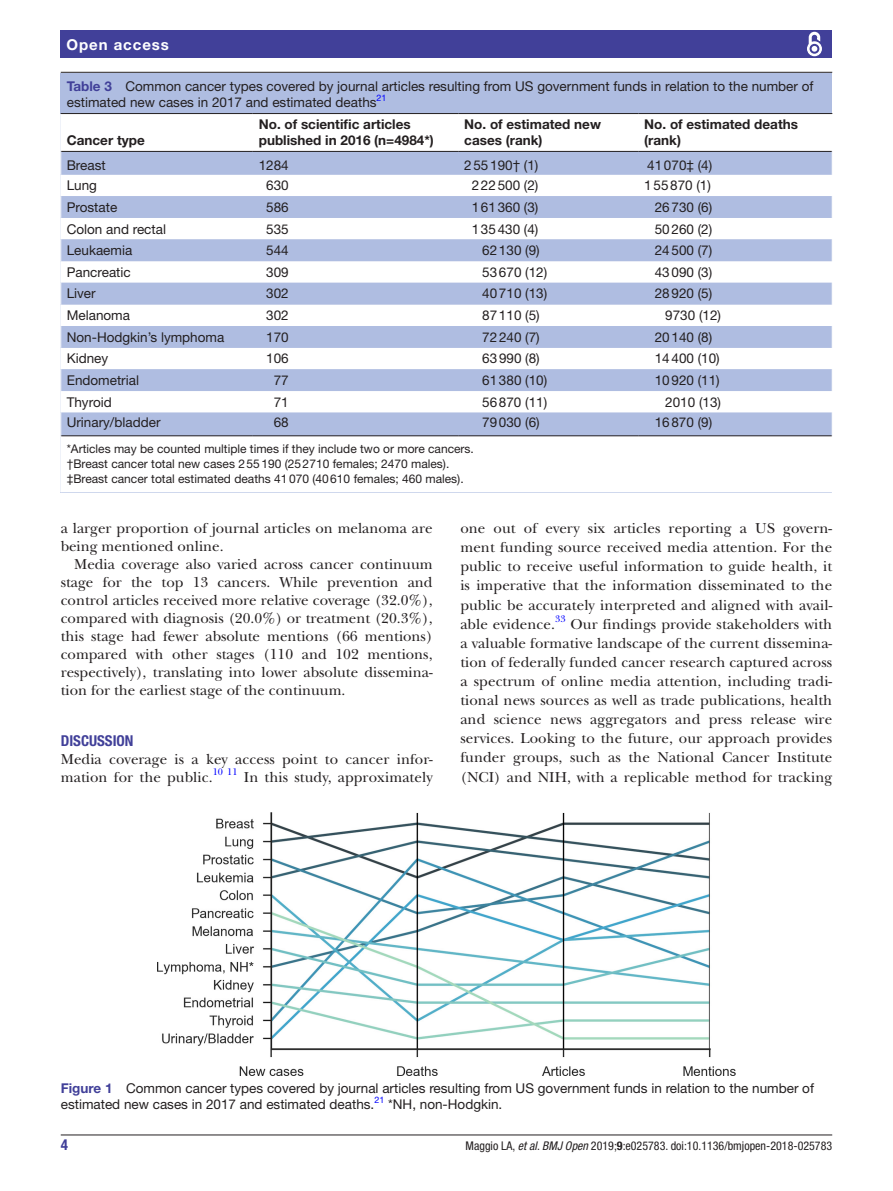
<style>
.page{position:relative;width:893px;height:1191px;background:#fff}
.page>*{position:absolute;margin:0;border:0;box-sizing:border-box;transform-origin:0 0}
.t1{font:15px/19px "New Baskerville";letter-spacing:.005em;color:#231f20;text-align:justify}
.t2{font:700 condensed 15px "Helvetica Neue LT Std";color:#414099}
.t3{font:700 15px "Helvetica Neue LT Std";letter-spacing:.065em;color:#fff}
.t4{font:13.5px/16.5px "Helvetica Neue LT Std";color:#231f20}
.t5{font:700 13.5px/16.2px "Helvetica Neue LT Std";color:#231f20}
.t6{font:12px/15px "Helvetica Neue LT Std";color:#231f20}
.t7{font:condensed 12px "Helvetica Neue LT Std";color:#231f20}
.t8{font:9.9px "New Baskerville";color:#00f}
.s1{font-weight:700;color:#414099}
.s2{font-style:italic}
.s3{font-weight:700}
</style>
<div class="page">
<hr style="left:61px;top:1134px;width:771px;height:1px;background:#231f20">
<div style="left:61px;top:31px;width:771px;height:27px;background:#414099"></div>
<svg style="left:807px;top:31px;width:15px;height:26px"></svg>
<div style="left:61px;top:73px;width:771px;height:419px;background:#afbde1"></div>
<hr style="left:61px;top:72px;width:771px;height:1px;background:#231f20">
<div style="left:61px;top:114px;width:771px;height:378px;background:#fff"></div>
<svg style="left:61px;top:152px;width:771px;height:283px"></svg>
<hr style="left:61px;top:113px;width:192px;height:1px;background:#231f20">
<hr style="left:61px;top:151px;width:192px;height:1px;background:#231f20">
<hr style="left:253px;top:113px;width:205px;height:1px;background:#231f20">
<hr style="left:253px;top:151px;width:205px;height:1px;background:#231f20">
<hr style="left:458px;top:113px;width:180px;height:1px;background:#231f20">
<hr style="left:458px;top:151px;width:180px;height:1px;background:#231f20">
<hr style="left:638px;top:113px;width:194px;height:1px;background:#231f20">
<hr style="left:638px;top:151px;width:194px;height:1px;background:#231f20">
<hr style="left:253px;top:435px;width:205px;height:1px;background:#231f20">
<hr style="left:458px;top:435px;width:180px;height:1px;background:#231f20">
<hr style="left:638px;top:435px;width:194px;height:1px;background:#231f20">
<hr style="left:61px;top:435px;width:192px;height:1px;background:#231f20">
<svg style="left:60px;top:151px;width:1px;height:285px"></svg>
<hr style="left:67px;top:452px;width:765px;height:2px;background:#fff">
<hr style="left:67px;top:467px;width:765px;height:2px;background:#fff">
<hr style="left:67px;top:482px;width:765px;height:2px;background:#fff">
<img style="left:157px;top:812px;width:579px;height:263px">
<p class="t3" style="left:66px;top:35px;width:104px">Open access</p>
<p class="t4" style="left:67px;top:77px;width:748px"><span class="s1">Table 3</span> Common cancer types covered by journal articles resulting from US government funds in relation to the number of estimated new cases in 2017 and estimated deaths<sup>21</sup></p>
<p class="t5" style="left:67px;top:132px;width:80px">Cancer type</p>
<p class="t5" style="left:259px;top:116px;width:177px">No. of scientific articles published in 2016 (n=4984*)</p>
<p class="t5" style="left:464px;top:116px;width:138px">No. of estimated new cases (rank)</p>
<p class="t5" style="left:644px;top:116px;width:155px">No. of estimated deaths (rank)</p>
<p class="t4" style="left:67px;top:157px;width:41px">Breast</p>
<p class="t4" style="left:259px;top:157px;width:32px">1284</p>
<p class="t4" style="left:464px;top:157px;width:76px">255190† (1)</p>
<p class="t4" style="left:647px;top:157px;width:66px">41070‡ (4)</p>
<p class="t4" style="left:67px;top:177px;width:32px">Lung</p>
<p class="t4" style="left:266px;top:177px;width:24px">630</p>
<p class="t4" style="left:472px;top:177px;width:68px">222500 (2)</p>
<p class="t4" style="left:644px;top:177px;width:68px">155870 (1)</p>
<p class="t4" style="left:67px;top:199px;width:52px">Prostate</p>
<p class="t4" style="left:266px;top:199px;width:24px">586</p>
<p class="t4" style="left:472px;top:199px;width:68px">161360 (3)</p>
<p class="t4" style="left:655px;top:199px;width:59px">26730 (6)</p>
<p class="t4" style="left:67px;top:220px;width:101px">Colon and rectal</p>
<p class="t4" style="left:266px;top:220px;width:24px">535</p>
<p class="t4" style="left:472px;top:220px;width:68px">135430 (4)</p>
<p class="t4" style="left:655px;top:220px;width:59px">50260 (2)</p>
<p class="t4" style="left:67px;top:242px;width:67px">Leukaemia</p>
<p class="t4" style="left:266px;top:242px;width:24px">544</p>
<p class="t4" style="left:482px;top:242px;width:59px">62130 (9)</p>
<p class="t4" style="left:655px;top:242px;width:59px">24500 (7)</p>
<p class="t4" style="left:67px;top:263px;width:66px">Pancreatic</p>
<p class="t4" style="left:266px;top:263px;width:24px">309</p>
<p class="t4" style="left:482px;top:263px;width:66px">53670 (12)</p>
<p class="t4" style="left:655px;top:263px;width:59px">43090 (3)</p>
<p class="t4" style="left:67px;top:285px;width:30px">Liver</p>
<p class="t4" style="left:266px;top:285px;width:24px">302</p>
<p class="t4" style="left:482px;top:285px;width:66px">40710 (13)</p>
<p class="t4" style="left:655px;top:285px;width:59px">28920 (5)</p>
<p class="t4" style="left:67px;top:307px;width:65px">Melanoma</p>
<p class="t4" style="left:266px;top:307px;width:24px">302</p>
<p class="t4" style="left:482px;top:307px;width:59px">87110 (5)</p>
<p class="t4" style="left:665px;top:307px;width:57px">9730 (12)</p>
<p class="t4" style="left:67px;top:328px;width:159px">Non-Hodgkin’s lymphoma</p>
<p class="t4" style="left:266px;top:328px;width:24px">170</p>
<p class="t4" style="left:482px;top:328px;width:59px">72240 (7)</p>
<p class="t4" style="left:655px;top:328px;width:59px">20140 (8)</p>
<p class="t4" style="left:67px;top:350px;width:43px">Kidney</p>
<p class="t4" style="left:266px;top:350px;width:24px">106</p>
<p class="t4" style="left:482px;top:350px;width:59px">63990 (8)</p>
<p class="t4" style="left:655px;top:350px;width:66px">14400 (10)</p>
<p class="t4" style="left:67px;top:372px;width:74px">Endometrial</p>
<p class="t4" style="left:274px;top:372px;width:17px">77</p>
<p class="t4" style="left:482px;top:372px;width:66px">61380 (10)</p>
<p class="t4" style="left:655px;top:372px;width:66px">10920 (11)</p>
<p class="t4" style="left:67px;top:393px;width:47px">Thyroid</p>
<p class="t4" style="left:274px;top:393px;width:17px">71</p>
<p class="t4" style="left:482px;top:393px;width:66px">56870 (11)</p>
<p class="t4" style="left:665px;top:393px;width:57px">2010 (13)</p>
<p class="t4" style="left:67px;top:413px;width:95px">Urinary/bladder</p>
<p class="t4" style="left:274px;top:413px;width:17px">68</p>
<p class="t4" style="left:482px;top:413px;width:59px">79030 (6)</p>
<p class="t4" style="left:655px;top:413px;width:59px">16870 (9)</p>
<p class="t6" style="left:67px;top:441px;width:409px">*Articles may be counted multiple times if they include two or more cancers. †Breast cancer total new cases 255190 (252710 females; 2470 males). ‡Breast cancer total estimated deaths 41070 (40610 females; 460 males).</p>
<p class="t1" style="left:61px;top:519px;width:373px;line-height:18px">a larger proportion of journal articles on melanoma are being mentioned online.</p>
<p class="t1" style="left:61px;top:555px;width:373px;line-height:18px;text-indent:14px">Media coverage also varied across cancer continuum stage for the top 13 cancers. While prevention and control articles received more relative coverage (32.0%), compared with diagnosis (20.0%) or treatment (20.3%), this stage had fewer absolute mentions (66 mentions) compared with other stages (110 and 102 mentions, respectively), translating into lower absolute dissemina&shy;tion for the earliest stage of the continuum.</p>
<p class="t2" style="left:61px;top:731px;width:74px">DISCUSSION</p>
<p class="t1" style="left:61px;top:750px;width:373px;line-height:18px">Media coverage is a key access point to cancer infor&shy;mation for the public.</p>
<p class="t8" style="left:213px;top:766px;width:26px">10 11</p>
<p class="t1" style="left:244px;top:767px;width:190px">In this study, approximately</p>
<p class="t1" style="left:460px;top:519px;width:373px">one out of every six articles reporting a US govern&shy;ment funding source received media attention. For the public to receive useful information to guide health, it is imperative that the information disseminated to the public be accurately interpreted and aligned with avail&shy;able evidence.</p>
<p class="t8" style="left:555px;top:613px;width:12px">33</p>
<p class="t1" style="left:460px;top:614px;width:373px;text-indent:110px">Our findings provide stakeholders with a valuable formative landscape of the current dissemina&shy;tion of federally funded cancer research captured across a spectrum of online media attention, including tradi&shy;tional news sources as well as trade publications, health and science news aggregators and press release wire services. Looking to the future, our approach provides funder groups, such as the National Cancer Institute (NCI) and NIH, with a replicable method for tracking</p>
<p class="t4" style="left:61px;top:1080px;width:755px"><span class="s1">Figure 1</span> Common cancer types covered by journal articles resulting from US government funds in relation to the number of estimated new cases in 2017 and estimated deaths.<sup>21</sup> *NH, non-Hodgkin.</p>
<p class="t2" style="left:61px;top:1135px;width:9px">4</p>
<p class="t7" style="left:466px;top:1138px;width:368px">Maggio LA, <span class="s2">et al</span>. <span class="s2">BMJ Open</span> 2019;<span class="s3">9</span>:e025783. doi:10.1136/bmjopen-2018-025783</p>
</div>
